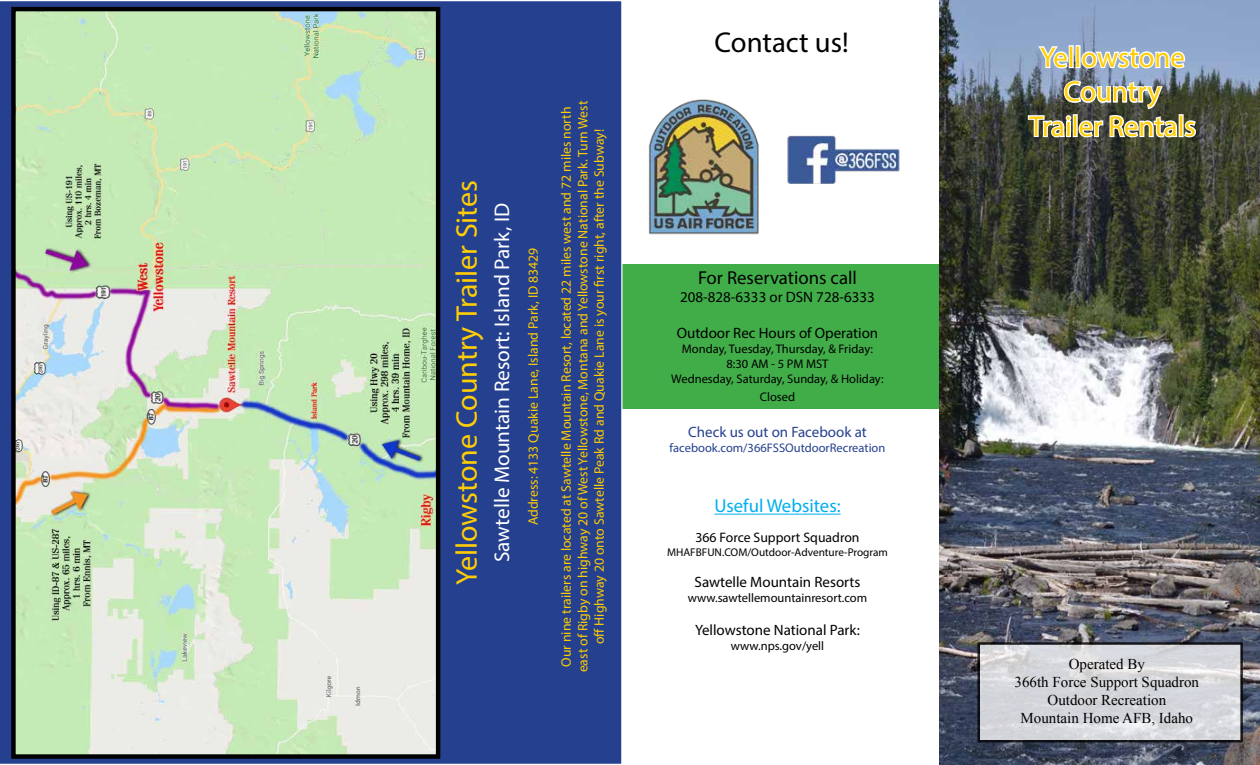
<style>
.page{position:relative;width:1260px;height:765px;background:#fff}
.page>*{position:absolute;margin:0;border:0;box-sizing:border-box;transform-origin:0 0}
.t1{font:30px "Myriad Pro";color:#ffcd03}
.t2{font:28.75px/34.5px "Myriad Pro";color:#ffcd03;text-align:center}
.t3{font:28.75px "Myriad Pro";color:#000}
.t4{font:21.25px "Myriad Pro";color:#fff}
.t5{font:18.75px "Myriad Pro";color:#000}
.t6{font:18.75px "Myriad Pro";color:#00aeef}
.t7{font:15px "Myriad Pro";color:#000}
.t8{font:15px/18px "Times New Roman";color:#000;text-align:center}
.t9{font:15px "Myriad Pro";color:#25408f}
.t10{font:13.75px/16.5px "Myriad Pro";color:#ffcd03;text-align:center}
.t11{font:13.75px "Myriad Pro";color:#000}
.t12{font:12.5px/15px "Myriad Pro";color:#000;text-align:center}
.t13{font:12.5px "Myriad Pro";color:#25408f}
.t14{font:11.25px "Myriad Pro";color:#000}
</style>
<div class="page">
<div style="left:608px;top:264px;width:336px;height:145px;background:#41ad49"></div>
<div style="left:0;top:1px;width:622px;height:763px;background:#25408f"></div>
<img style="left:16px;top:12px;width:419px;height:742px">
<div style="left:11px;top:7px;width:429px;height:752px;border:4px solid #000"></div>
<img style="left:940px;top:0;width:320px;height:765px">
<svg style="left:981px;top:645px;width:259px;height:94px;background:#d7d9dd"></svg>
<div style="left:978px;top:642px;width:265px;height:100px;border:2px solid #000"></div>
<svg style="left:1027px;top:19px;width:170px;height:186px;background:#747c7f"></svg>
<img style="left:649px;top:99px;width:110px;height:136px">
<img style="left:787px;top:135px;width:113px;height:49px">
<hr style="left:714px;top:514px;width:127px;height:1px;background:#00aeef">
<h1 class="t1" style="left:448px;top:585px;width:407px;rotate:-90deg">Yellowstone Country Trailer Sites</h1>
<h3 class="t4" style="left:489px;top:562px;width:360px;rotate:-90deg">Sawtelle Mountain Resort: Island Park, ID</h3>
<p class="t10" style="left:525px;top:525px;width:279px;rotate:-90deg">Address: 4133 Quakie Lane, Island Park, ID 83429</p>
<p class="t10" style="left:558px;top:672px;width:573px;rotate:-90deg">Our nine trailers are located at Sawtelle Mountain Resort, located 22 miles west and 72 miles north east of Rigby on highway 20 of West Yellowstone, Montana and Yellowstone National Park. Turn West off Highway 20 onto Sawtelle Peak Rd and Quakie Lane is your first right, after the Subway!</p>
<h2 class="t3" style="left:715px;top:25px;width:136px">Contact us!</h2>
<h3 class="t5" style="left:698px;top:266px;width:160px">For Reservations call</h3>
<p class="t7" style="left:680px;top:288px;width:196px">208-828-6333 or DSN 728-6333</p>
<p class="t7" style="left:677px;top:324px;width:203px">Outdoor Rec Hours of Operation</p>
<p class="t12" style="left:671px;top:341px;width:214px">Monday, Tuesday, Thursday, &amp; Friday:<br>8:30 AM - 5 PM MST<br>Wednesday, Saturday, Sunday, &amp; Holiday:</p>
<p class="t12" style="left:760px;top:389px;width:37px">Closed</p>
<p class="t9" style="left:688px;top:423px;width:180px">Check us out on Facebook at</p>
<p class="t13" style="left:670px;top:440px;width:217px">facebook.com/366FSSOutdoorRecreation</p>
<h3 class="t6" style="left:714px;top:494px;width:128px">Useful Websites:</h3>
<p class="t11" style="left:695px;top:529px;width:166px">366 Force Support Squadron</p>
<p class="t14" style="left:667px;top:545px;width:222px">MHAFBFUN.COM/Outdoor-Adventure-Program</p>
<p class="t7" style="left:695px;top:573px;width:167px">Sawtelle Mountain Resorts</p>
<p class="t12" style="left:688px;top:590px;width:181px">www.sawtellemountainresort.com</p>
<p class="t7" style="left:695px;top:621px;width:166px">Yellowstone National Park:</p>
<p class="t12" style="left:731px;top:638px;width:95px">www.nps.gov/yell</p>
<h2 class="t2" style="left:1029px;top:40px;width:168px">Yellowstone<br>Country<br>Trailer Rentals</h2>
<p class="t8" style="left:1015px;top:654px;width:186px">Operated By<br>366th Force Support Squadron<br>Outdoor Recreation<br>Mountain Home AFB, Idaho</p>
</div>
